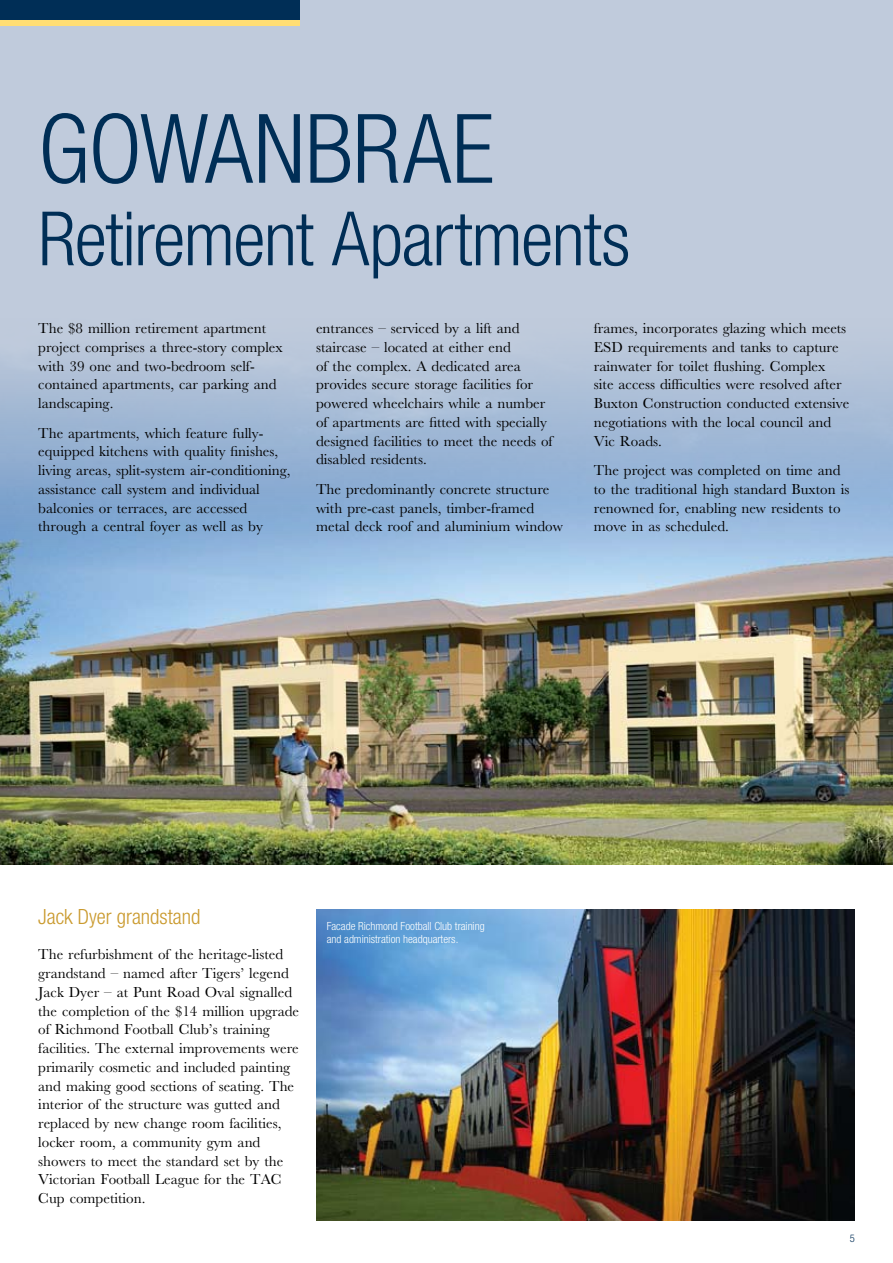
<style>
.page{position:relative;width:893px;height:1263px;background:#fff}
.page>*{position:absolute;margin:0;border:0;box-sizing:border-box;transform-origin:0 0}
.t1{font:300 condensed 96px "Helvetica Neue";color:#002e56}
.t2{font:300 condensed 75px "Helvetica Neue";letter-spacing:-.02em;color:#002e56}
.t3{font:300 condensed 21px "Helvetica Neue";color:#ca9a2e}
.t4{font:15px/18.8px "M Baskerville";color:#000}
.t5{font:300 condensed 11.25px/13.5px "Helvetica Neue";color:#fff}
.t6{font:300 condensed 10.5px "Helvetica Neue";color:#002e56}
</style>
<div class="page">
<div style="left:0;top:0;width:893px;height:857px;background:#c0cbdc"></div>
<div style="left:0;top:6px;width:299px;height:19px;background:linear-gradient(to right,#ffde75,#ffde75)"></div>
<div style="left:0;top:0;width:299px;height:19px;background:#002e56"></div>
<img style="left:316px;top:909px;width:539px;height:311px">
<img style="left:0;top:361px;width:893px;height:504px">
<h1 class="t1" style="left:38px;top:94px;width:102px">Gowanbrae</h1>
<h2 class="t2" style="left:38px;top:196px;width:594px">Retirement Apartments</h2>
<p class="t4" style="left:38px;top:319px;width:246px">The $8 million retirement apartment project comprises a three-story complex with 39 one and two-bedroom self&shy;contained apartments, car parking and landscaping.</p>
<p class="t4" style="left:38px;top:423px;width:254px">The apartments, which feature fully&shy;equipped kitchens with quality finishes, living areas, split-system air-conditioning, assistance call system and individual balconies or terraces, are accessed through a central foyer as well as by</p>
<p class="t4" style="left:316px;top:319px;width:238px">entrances – serviced by a lift and staircase – located at either end<br>of the complex. A dedicated area provides secure storage facilities for powered wheelchairs while a number of apartments are fitted with specially designed facilities to meet the needs of disabled residents.</p>
<p class="t4" style="left:316px;top:479px;width:248px">The predominantly concrete structure with pre-cast panels, timber-framed metal deck roof and aluminium window</p>
<p class="t4" style="left:594px;top:319px;width:257px">frames, incorporates glazing which meets ESD requirements and tanks to capture rainwater for toilet flushing. Complex<br>site access difficulties were resolved after Buxton Construction conducted extensive negotiations with the local council and Vic Roads.</p>
<p class="t4" style="left:594px;top:461px;width:257px">The project was completed on time and to the traditional high standard Buxton is renowned for, enabling new residents to move in as scheduled.</p>
<h3 class="t3" style="left:38px;top:904px;width:164px">Jack Dyer grandstand</h3>
<p class="t4" style="left:38px;top:945px;width:262px">The refurbishment of the heritage-listed grandstand – named after Tigers’ legend Jack Dyer – at Punt Road Oval signalled the completion of the $14 million upgrade of Richmond Football Club’s training facilities. The external improvements were primarily cosmetic and included painting and making good sections of seating. The interior of the structure was gutted and replaced by new change room facilities, locker room, a community gym and showers to meet the standard set by the Victorian Football League for the TAC Cup competition.</p>
<p class="t5" style="left:327px;top:919px;width:159px">Facade Richmond Football Club training and administration headquarters.</p>
<p class="t6" style="left:850px;top:1232px;width:7px">5</p>
</div>
